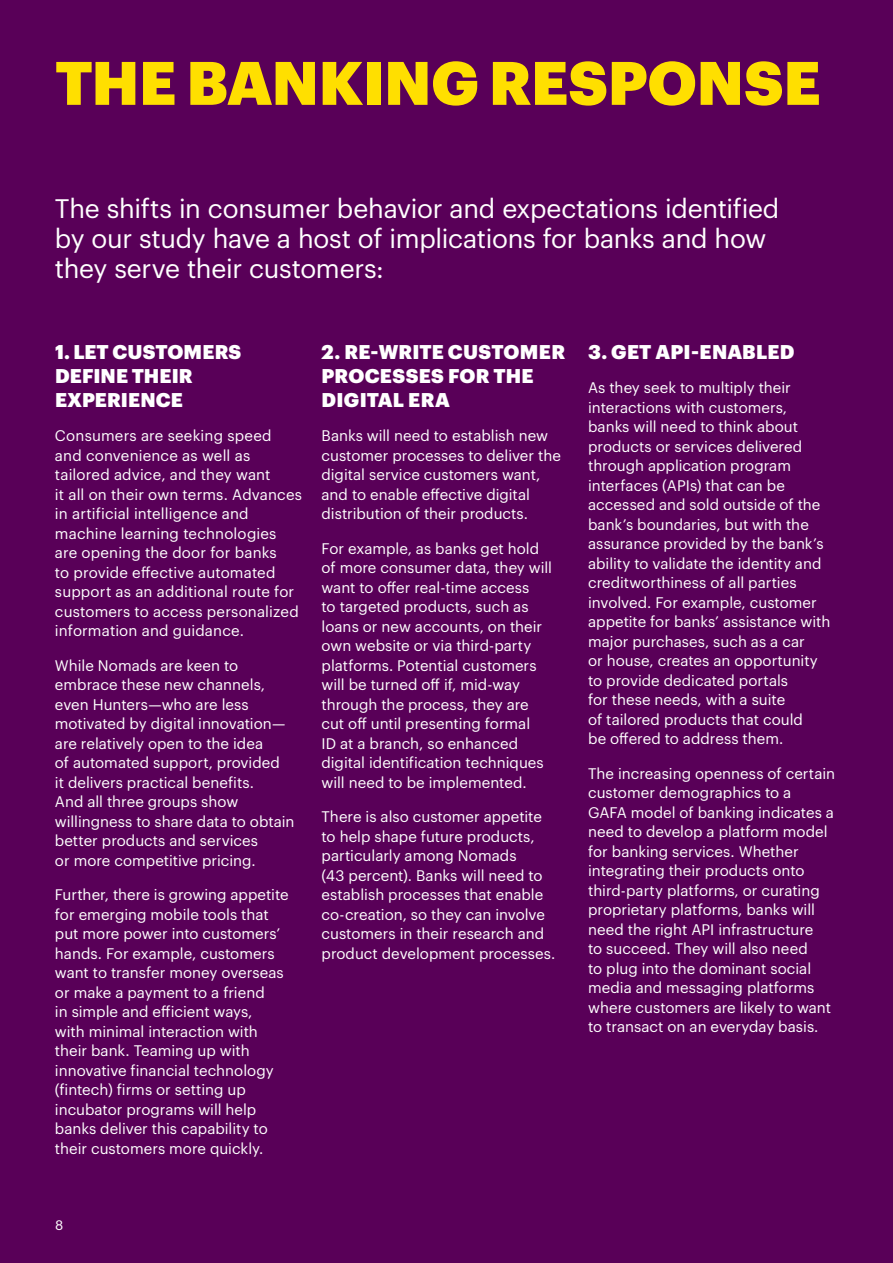
<style>
.page{position:relative;width:893px;height:1263px;background:#590058}
.page>*{position:absolute;margin:0;border:0;box-sizing:border-box;transform-origin:0 0}
.t1{font:900 60px "Graphik";color:#ffdf00}
.t2{font:26.25px/30px "Graphik";letter-spacing:-.01em;color:#fff}
.t3{font:900 19.5px/24px "Graphik";letter-spacing:.005em;color:#fff}
.t4{font:15px/19.5px "Graphik";color:#fff}
.t5{font:13.5px "Graphik";color:#fff}
</style>
<div class="page">
<h1 class="t1" style="left:55px;top:36px;width:767px">THE BANKING RESPONSE</h1>
<h2 class="t2" style="left:55px;top:191px;width:726px">The shifts in consumer behavior and expectations identified by our study have a host of implications for banks and how they serve their customers:</h2>
<h3 class="t3" style="left:55px;top:338px;width:188px">1. LET CUSTOMERS<br>DEFINE THEIR<br>EXPERIENCE</h3>
<p class="t4" style="left:55px;top:425px;width:249px">Consumers are seeking speed and convenience as well as tailored advice, and they want<br>it all on their own terms. Advances in artificial intelligence and machine learning technologies are opening the door for banks<br>to provide effective automated support as an additional route for customers to access personalized information and guidance.</p>
<p class="t4" style="left:55px;top:654px;width:241px">While Nomads are keen to embrace these new channels, even Hunters—who are less motivated by digital innovation— are relatively open to the idea<br>of automated support, provided<br>it delivers practical benefits.<br>And all three groups show willingness to share data to obtain better products and services<br>or more competitive pricing.</p>
<p class="t4" style="left:55px;top:884px;width:235px">Further, there is growing appetite for emerging mobile tools that put more power into customers’ hands. For example, customers want to transfer money overseas or make a payment to a friend<br>in simple and efficient ways,<br>with minimal interaction with their bank. Teaming up with innovative financial technology (fintech) firms or setting up incubator programs will help banks deliver this capability to their customers more quickly.</p>
<h3 class="t3" style="left:322px;top:338px;width:245px">2. RE-WRITE CUSTOMER<br>PROCESSES FOR THE<br>DIGITAL ERA</h3>
<p class="t4" style="left:322px;top:425px;width:241px">Banks will need to establish new customer processes to deliver the digital service customers want, and to enable effective digital distribution of their products.</p>
<p class="t4" style="left:322px;top:537px;width:232px">For example, as banks get hold of more consumer data, they will want to offer real-time access<br>to targeted products, such as loans or new accounts, on their own website or via third-party platforms. Potential customers will be turned off if, mid-way through the process, they are cut off until presenting formal<br>ID at a branch, so enhanced digital identification techniques will need to be implemented.</p>
<p class="t4" style="left:322px;top:806px;width:235px">There is also customer appetite to help shape future products, particularly among Nomads<br>(43 percent). Banks will need to establish processes that enable co-creation, so they can involve customers in their research and product development processes.</p>
<h3 class="t3" style="left:588px;top:338px;width:208px">3. GET API-ENABLED</h3>
<p class="t4" style="left:588px;top:377px;width:244px">As they seek to multiply their interactions with customers, banks will need to think about products or services delivered through application program interfaces (APIs) that can be accessed and sold outside of the bank’s boundaries, but with the assurance provided by the bank’s ability to validate the identity and creditworthiness of all parties involved. For example, customer appetite for banks’ assistance with major purchases, such as a car<br>or house, creates an opportunity to provide dedicated portals<br>for these needs, with a suite<br>of tailored products that could<br>be offered to address them.</p>
<p class="t4" style="left:588px;top:762px;width:248px">The increasing openness of certain customer demographics to a<br>GAFA model of banking indicates a need to develop a platform model for banking services. Whether integrating their products onto third-party platforms, or curating proprietary platforms, banks will need the right API infrastructure<br>to succeed. They will also need<br>to plug into the dominant social media and messaging platforms where customers are likely to want to transact on an everyday basis.</p>
<p class="t5" style="left:55px;top:1215px;width:10px">8</p>
</div>
